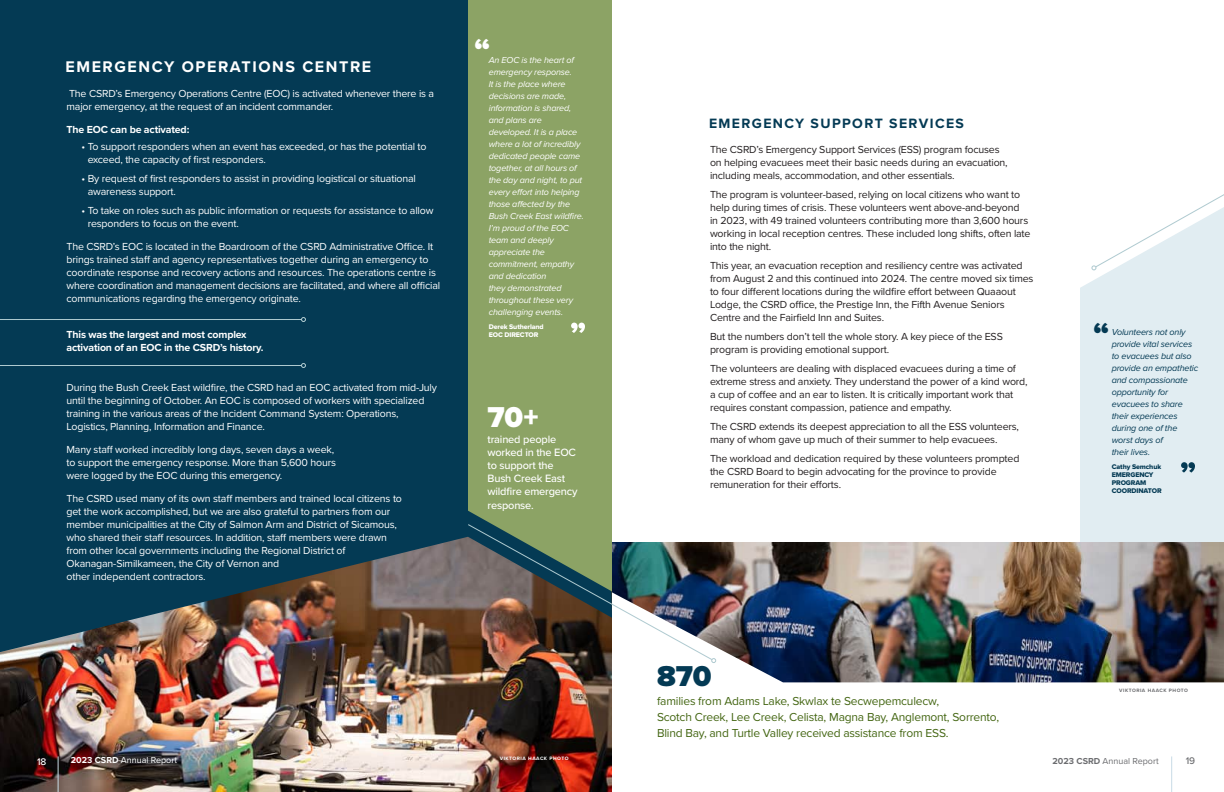
<style>
.page{position:relative;width:1224px;height:792px;background:#fff}
.page>*{position:absolute;margin:0;border:0;box-sizing:border-box;transform-origin:0 0}
.t1{font:900 29.8px "Proxima Nova";color:#043a54}
.t2{font:900 29.8px "Proxima Nova";color:#fff}
.t3{font:700 16px "Proxima Nova";letter-spacing:.1em;color:#fff}
.t4{font:700 14px "Proxima Nova";letter-spacing:.1em;color:#043a54}
.t5{font:12px/16px "Proxima Nova";letter-spacing:-.015em;color:#446613}
.t6{font:500 11px/13.2px "Proxima Nova";letter-spacing:-.015em;color:#fff}
.t7{font:10.6px/13px "Proxima Nova";letter-spacing:-.015em;color:#fff}
.t8{font:10.6px/13px "Proxima Nova";letter-spacing:-.015em;color:#231f20}
.t9{font:700 10.6px "Proxima Nova";letter-spacing:-.015em;color:#fff}
.t10{font:500 10px "Proxima Nova";color:#fff}
.t11{font:500 10px "Proxima Nova";color:#6c6d70}
.t12{font:italic 9px/12px "Proxima Nova";letter-spacing:-.015em;color:#fff}
.t13{font:italic 9px/12px "Proxima Nova";letter-spacing:-.015em;color:#043a54}
.t14{font:9px "Proxima Nova";color:#fff}
.t15{font:9px "Proxima Nova";color:#6c6d70}
.t16{font:7px "Proxima Nova Extrabld";letter-spacing:-.015em;color:#043a54}
.t17{font:7px "Proxima Nova Extrabld";letter-spacing:-.015em;color:#fff}
.t18{font:700 5px "Proxima Nova";letter-spacing:.1em;color:#fff}
.t19{font:700 5px "Proxima Nova";letter-spacing:.1em;color:#6c6d70}
.s1{font-weight:700}
</style>
<div class="page">
<div style="left:1080px;top:270px;width:144px;height:272px;background:#e1edf2"></div>
<img style="left:0;top:652px;width:612px;height:140px">
<svg style="left:0;top:0;width:468px;height:652px;background:#0e3d53"></svg>
<hr style="left:58px;top:756px;width:1px;height:36px;background:#c8dbe6">
<img style="left:467px;top:523px;width:145px;height:140px">
<hr style="left:1171px;top:756px;width:1px;height:36px;background:#c8dbe6">
<img style="left:612px;top:542px;width:612px;height:140px">
<div style="left:468px;top:0;width:144px;height:591px;background:#8ca365"></div>
<svg style="left:571px;top:323px;width:14px;height:10px"></svg>
<hr style="left:0;top:319px;width:302px;height:1px;background:#afcad0">
<svg style="left:301px;top:317px;width:5px;height:5px"></svg>
<hr style="left:0;top:365px;width:302px;height:1px;background:#afcad0">
<svg style="left:301px;top:363px;width:5px;height:5px"></svg>
<svg style="left:1181px;top:462px;width:14px;height:11px"></svg>
<svg style="left:1091px;top:194px;width:133px;height:76px"></svg>
<p class="t3" style="left:66px;top:55px;width:307px">EMERGENCY OPERATIONS CENTRE</p>
<p class="t7" style="left:67px;top:87px;width:369px">The CSRD’s Emergency Operations Centre (EOC) is activated whenever there is a major emergency, at the request of an incident commander.</p>
<p class="t9" style="left:67px;top:122px;width:124px">The EOC can be activated:</p>
<p class="t7" style="left:88px;top:140px;width:340px;text-indent:-6px">• To support responders when an event has exceeded, or has the potential to exceed, the capacity of first responders.</p>
<p class="t7" style="left:88px;top:172px;width:330px;text-indent:-6px">• By request of first responders to assist in providing logistical or situational awareness support.</p>
<p class="t7" style="left:88px;top:204px;width:347px;text-indent:-6px">• To take on roles such as public information or requests for assistance to allow responders to focus on the event.</p>
<p class="t7" style="left:67px;top:240px;width:375px">The CSRD’s EOC is located in the Boardroom of the CSRD Administrative Office. It brings trained staff and agency representatives together during an emergency to coordinate response and recovery actions and resources. The operations centre is where coordination and management decisions are facilitated, and where all official communications regarding the emergency originate.</p>
<p class="t9" style="left:67px;top:326px;width:182px">This was the largest and most complex</p>
<p class="t9" style="left:67px;top:339px;width:199px">activation of an EOC in the CSRD’s history.</p>
<p class="t7" style="left:67px;top:380px;width:372px">During the Bush Creek East wildfire, the CSRD had an EOC activated from mid-July until the beginning of October. An EOC is composed of workers with specialized training in the various areas of the Incident Command System: Operations,</p>
<p class="t7" style="left:67px;top:419px;width:200px">Logistics, Planning, Information and Finance.</p>
<p class="t7" style="left:67px;top:442px;width:269px">Many staff worked incredibly long days, seven days a week,</p>
<p class="t7" style="left:67px;top:455px;width:271px">to support the emergency response. More than 5,600 hours</p>
<p class="t7" style="left:67px;top:468px;width:217px">were logged by the EOC during this emergency.</p>
<p class="t7" style="left:67px;top:491px;width:337px">The CSRD used many of its own staff members and trained local citizens to</p>
<p class="t7" style="left:67px;top:504px;width:325px">get the work accomplished, but we are also grateful to partners from our</p>
<p class="t7" style="left:67px;top:517px;width:332px">member municipalities at the City of Salmon Arm and District of Sicamous,</p>
<p class="t7" style="left:67px;top:530px;width:322px">who shared their staff resources. In addition, staff members were drawn</p>
<p class="t7" style="left:67px;top:543px;width:281px">from other local governments including the Regional District of</p>
<p class="t7" style="left:67px;top:556px;width:214px">Okanagan-Similkameen, the City of Vernon and</p>
<p class="t7" style="left:67px;top:569px;width:141px">other independent contractors.</p>
<p class="t2" style="left:474px;top:27px;width:17px">“</p>
<p class="t12" style="left:489px;top:53px;width:97px">An EOC is the heart of emergency response.<br>It is the place where decisions are made, information is shared, and plans are developed. It is a place where a lot of incredibly dedicated people came together, at all hours of the day and night, to put every effort into helping those affected by the<br>Bush Creek East wildfire.</p>
<p class="t12" style="left:489px;top:221px;width:87px">I’m proud of the EOC team and deeply appreciate the commitment, empathy and dedication<br>they demonstrated throughout these very challenging events.</p>
<p class="t17" style="left:489px;top:321px;width:56px">Derek Sutherland</p>
<p class="t17" style="left:489px;top:329px;width:51px">EOC DIRECTOR</p>
<p class="t2" style="left:488px;top:395px;width:53px">70+</p>
<p class="t6" style="left:488px;top:432px;width:92px">trained people worked in the EOC to support the<br>Bush Creek East wildfire emergency response.</p>
<p class="t10" style="left:37px;top:754px;width:11px">18</p>
<p class="t14" style="left:71px;top:753px;width:108px"><span class="s1">2023 CSRD</span> Annual Report</p>
<p class="t18" style="left:500px;top:755px;width:70px">VIKTORIA HAACK PHOTO</p>
<p class="t4" style="left:709px;top:113px;width:257px">EMERGENCY SUPPORT SERVICES</p>
<p class="t8" style="left:710px;top:143px;width:299px">The CSRD’s Emergency Support Services (ESS) program focuses on helping evacuees meet their basic needs during an evacuation, including meals, accommodation, and other essentials.</p>
<p class="t8" style="left:710px;top:188px;width:322px">The program is volunteer-based, relying on local citizens who want to help during times of crisis. These volunteers went above-and-beyond<br>in 2023, with 49 trained volunteers contributing more than 3,600 hours working in local reception centres. These included long shifts, often late into the night.</p>
<p class="t8" style="left:710px;top:259px;width:325px">This year, an evacuation reception and resiliency centre was activated from August 2 and this continued into 2024. The centre moved six times to four different locations during the wildfire effort between Quaaout Lodge, the CSRD office, the Prestige Inn, the Fifth Avenue Seniors Centre and the Fairfield Inn and Suites.</p>
<p class="t8" style="left:710px;top:330px;width:294px">But the numbers don’t tell the whole story. A key piece of the ESS program is providing emotional support.</p>
<p class="t8" style="left:710px;top:362px;width:319px">The volunteers are dealing with displaced evacuees during a time of extreme stress and anxiety. They understand the power of a kind word, a cup of coffee and an ear to listen. It is critically important work that requires constant compassion, patience and empathy.</p>
<p class="t8" style="left:710px;top:420px;width:311px">The CSRD extends its deepest appreciation to all the ESS volunteers, many of whom gave up much of their summer to help evacuees.</p>
<p class="t8" style="left:710px;top:452px;width:311px">The workload and dedication required by these volunteers prompted the CSRD Board to begin advocating for the province to provide remuneration for their efforts.</p>
<p class="t1" style="left:1094px;top:310px;width:17px">“</p>
<p class="t13" style="left:1112px;top:326px;width:88px">Volunteers not only provide vital services to evacuees but also provide an empathetic and compassionate opportunity for evacuees to share their experiences during one of the worst days of</p>
<p class="t13" style="left:1112px;top:446px;width:40px">their lives.</p>
<p class="t16" style="left:1112px;top:462px;width:51px">Cathy Semchuk</p>
<p class="t16" style="left:1112px;top:470px;width:43px">EMERGENCY</p>
<p class="t16" style="left:1112px;top:478px;width:36px">PROGRAM</p>
<p class="t16" style="left:1112px;top:486px;width:51px">COORDINATOR</p>
<p class="t1" style="left:657px;top:653px;width:56px">870</p>
<p class="t5" style="left:657px;top:693px;width:284px">families from Adams Lake, Skwlax te Secwepemculecw,</p>
<p class="t5" style="left:657px;top:709px;width:344px">Scotch Creek, Lee Creek, Celista, Magna Bay, Anglemont, Sorrento,<br>Blind Bay, and Turtle Valley received assistance from ESS.</p>
<p class="t19" style="left:1119px;top:686px;width:70px">VIKTORIA HAACK PHOTO</p>
<p class="t15" style="left:1053px;top:754px;width:108px"><span class="s1">2023 CSRD</span> Annual Report</p>
<p class="t11" style="left:1186px;top:754px;width:11px">19</p>
</div>
